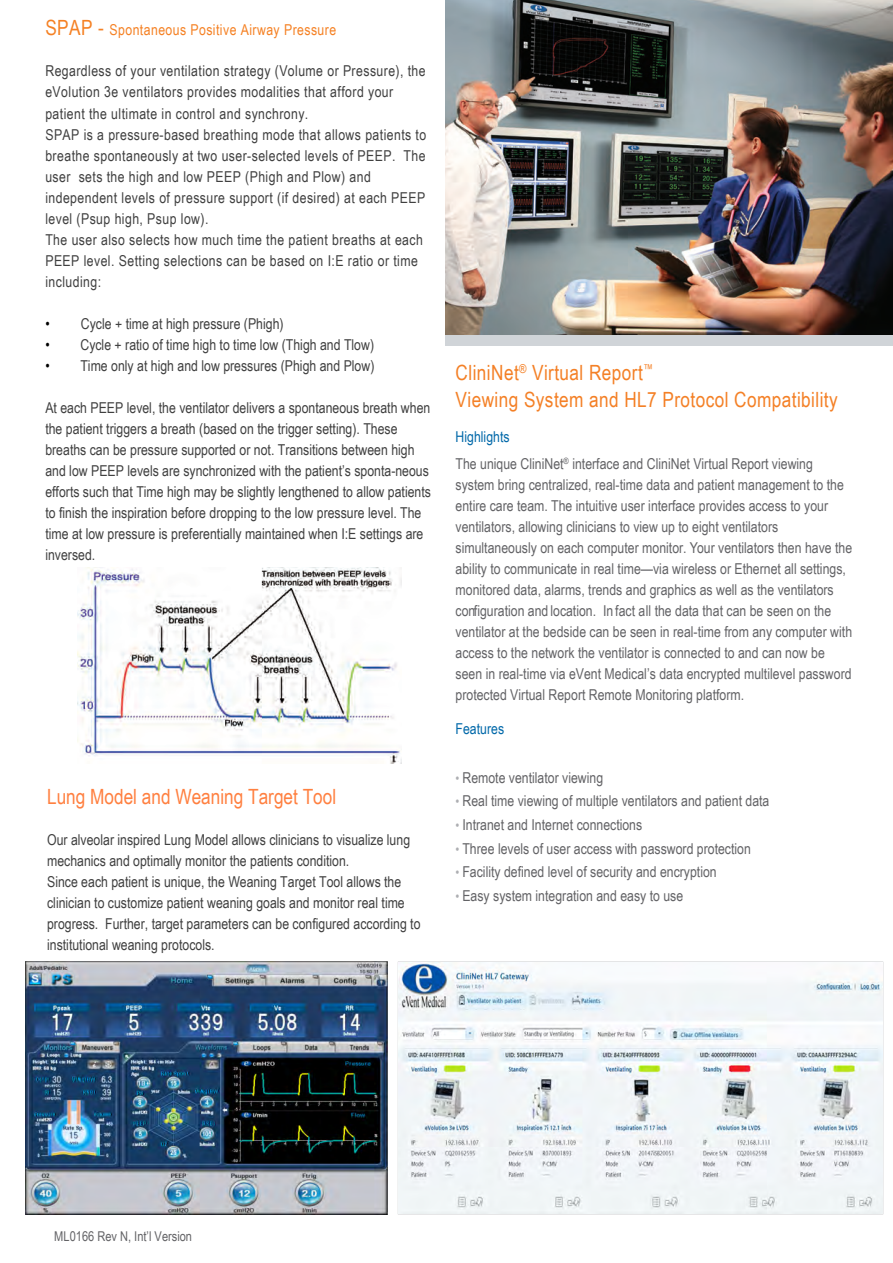
<style>
.page{position:relative;width:893px;height:1263px;background:#fff}
.page>*{position:absolute;margin:0;border:0;box-sizing:border-box;transform-origin:0 0}
.t1{font:21px/27.2px "Arial Narrow";letter-spacing:.02em;color:#f48026}
.t2{font:21px "Arial Narrow";color:#ff8040}
.t3{font:15px/21px "Arial Narrow";color:#636366}
.t4{font:15px/21px "Arial Narrow";color:#404040}
.t5{font:15px/21px "Arial Narrow";letter-spacing:.03em;color:#404040}
.t6{font:15px "Arial Narrow";letter-spacing:.03em;color:#f58124}
.t7{font:15px "Arial Narrow";color:#0068a9}
.t8{font:13.5px "Arial Narrow";color:#636366}
.s1{font-size:21px}
.s2{color:#000}
.s3{color:#0068a9}
.s4{font-size:13.5px;color:#adaeb2}
</style>
<div class="page">
<img style="left:445px;top:0;width:448px;height:334px">
<div style="left:445px;top:335px;width:448px;height:11px;background:#d0d4d8"></div>
<img style="left:78px;top:568px;width:324px;height:195px">
<img style="left:26px;top:961px;width:361px;height:254px">
<img style="left:399px;top:962px;width:483px;height:252px">
<p class="t6" style="left:45px;top:19px;width:292px"><span class="s1">SPAP -</span> Spontaneous Positive Airway Pressure</p>
<p class="t5" style="left:45px;top:60px;width:382px">Regardless of your ventilation strategy (Volume or Pressure), the eVolution 3e ventilators provides modalities that afford your patient the ultimate in control and synchrony.<br>SPAP is a pressure-based breathing mode that allows patients to breathe spontaneously at two user-selected levels of PEEP. The user sets the high and low PEEP (Phigh and Plow) and independent levels of pressure support (if desired) at each PEEP level (Psup high, Psup low).<br>The user also selects how much time the patient breaths at each PEEP level. Setting selections can be based on I:E ratio or time including:</p>
<p class="t4" style="left:45px;top:312px;width:240px"><span class="s2">•</span> Cycle + time at high pressure (Phigh)</p>
<p class="t4" style="left:45px;top:333px;width:330px"><span class="s2">•</span> Cycle + ratio of time high to time low (Thigh and Tlow)</p>
<p class="t4" style="left:45px;top:354px;width:331px"><span class="s2">•</span> Time only at high and low pressures (Phigh and Plow)</p>
<p class="t4" style="left:45px;top:396px;width:387px">At each PEEP level, the ventilator delivers a spontaneous breath when the patient triggers a breath (based on the trigger setting). These breaths can be pressure supported or not. Transitions between high and low PEEP levels are synchronized with the patient’s sponta-neous efforts such that Time high may be slightly lengthened to allow patients to finish the inspiration before dropping to the low pressure level. The time at low pressure is preferentially maintained when I:E settings are inversed.</p>
<h1 class="t2" style="left:47px;top:781px;width:291px">Lung Model and Weaning Target Tool</h1>
<p class="t4" style="left:47px;top:829px;width:375px">Our alveolar inspired Lung Model allows clinicians to visualize lung mechanics and optimally monitor the patients condition.<br>Since each patient is unique, the Weaning Target Tool allows the clinician to customize patient weaning goals and monitor real time progress. Further, target parameters can be configured according to institutional weaning protocols.</p>
<p class="t1" style="left:456px;top:358px;width:384px">CliniNet<sup>®</sup> Virtual Report<sup>™<br></sup>Viewing System and HL7 Protocol Compatibility</p>
<p class="t3" style="left:456px;top:423px;width:359px;line-height:26.4px"><span class="s3">Highlights<br></span>The unique CliniNet<sup>®</sup> interface and CliniNet Virtual Report viewing</p>
<p class="t3" style="left:456px;top:473px;width:398px">system bring centralized, real-time data and patient management to the entire care team. The intuitive user interface provides access to your ventilators, allowing clinicians to view up to eight ventilators simultaneously on each computer monitor. Your ventilators then have the ability to communicate in real time—via wireless or Ethernet all settings, monitored data, alarms, trends and graphics as well as the ventilators configuration and location. In fact a ll the data that can be seen on the ventilator at the bedside can be seen in real-time from any computer with access to the network the ventilator is connected to and can now be seen in real-time via eVent Medical’s data encrypted multilevel password protected Virtual Report Remote Monitoring platform.</p>
<p class="t7" style="left:456px;top:718px;width:50px">Features</p>
<p class="t3" style="left:455px;top:766px;width:149px"><span class="s4">•</span> Remote ventilator viewing</p>
<p class="t3" style="left:455px;top:790px;width:315px"><span class="s4">•</span> Real time viewing of multiple ventilators and patient data</p>
<p class="t3" style="left:455px;top:813px;width:188px"><span class="s4">•</span> Intranet and Internet connections</p>
<p class="t3" style="left:455px;top:837px;width:297px"><span class="s4">•</span> Three levels of user access with password protection</p>
<p class="t3" style="left:455px;top:861px;width:263px"><span class="s4">•</span> Facility defined level of security and encryption</p>
<p class="t3" style="left:455px;top:885px;width:229px"><span class="s4">•</span> Easy system integration and easy to use</p>
<p class="t8" style="left:54px;top:1226px;width:139px">ML0166 Rev N, Int’l Version</p>
</div>
